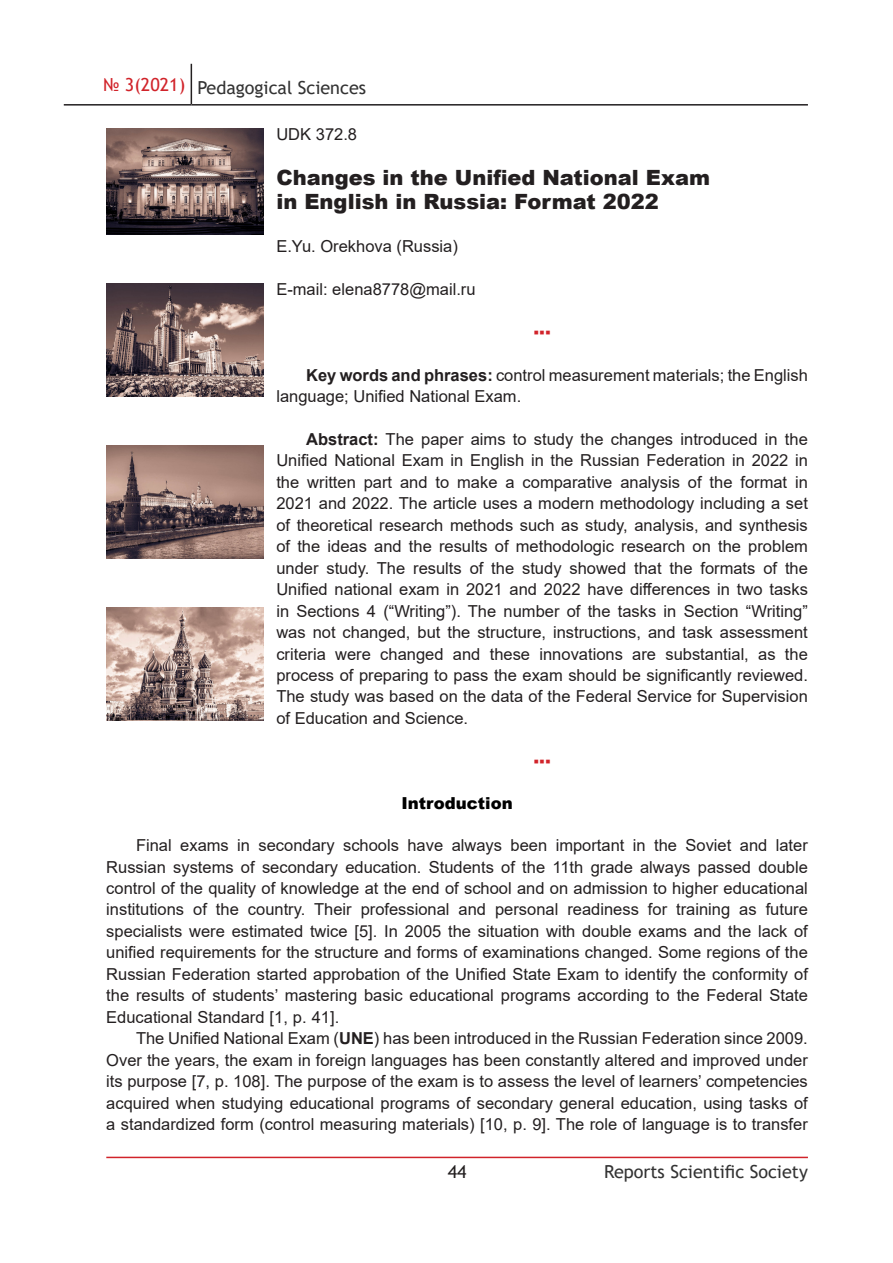
<style>
.page{position:relative;width:893px;height:1263px;background:#fff}
.page>*{position:absolute;margin:0;border:0;box-sizing:border-box;transform-origin:0 0}
.t1{font:900 21px/24px "Arial";color:#231f20}
.t2{font:18px "Trebuchet MS";color:#333}
.t3{font:18px "Trebuchet MS";color:#231f20}
.t4{font:16.5px/21.5px "Arial";color:#231f20;text-align:justify}
.t5{font:900 16.5px "Arial";color:#000}
.t6{font:italic 16.5px "Arial";color:#d1232a}
.s1{font-weight:700}
</style>
<div class="page">
<hr style="left:191px;top:64px;width:1px;height:40px;background:#231f20">
<hr style="left:64px;top:104px;width:127px;height:2px;background:#231f20">
<hr style="left:191px;top:104px;width:617px;height:2px;background:#231f20">
<hr style="left:106px;top:1157px;width:702px;height:1px;background:#d1232a">
<img style="left:106px;top:129px;width:158px;height:105px">
<img style="left:106px;top:284px;width:158px;height:112px">
<img style="left:106px;top:446px;width:158px;height:112px">
<img style="left:106px;top:608px;width:158px;height:112px">
<p class="t2" style="left:103px;top:76px;width:265px"><sup>№</sup> <sup>3(2021)</sup> Pedagogical Sciences</p>
<p class="t4" style="left:276px;top:123px;width:82px">UDK 372.8</p>
<p class="t1" style="left:276px;top:165px;width:435px">Changes in the Unified National Exam in English in Russia: Format 2022</p>
<p class="t4" style="left:276px;top:235px;width:183px">E.Yu. Orekhova (Russia)</p>
<p class="t4" style="left:276px;top:278px;width:201px">E-mail: elena8778@mail.ru</p>
<p class="t6" style="left:533px;top:321px;width:19px">▪▪▪</p>
<p class="t4" style="left:276px;top:364px;width:533px;text-indent:30px"><span class="s1">Key words and phrases:</span> control measurement materials; the English language; Unified National Exam.</p>
<p class="t4" style="left:276px;top:428px;width:533px;text-indent:30px"><span class="s1">Abstract:</span> The paper aims to study the changes introduced in the Unified National Exam in English in the Russian Federation in 2022 in the written part and to make a comparative analysis of the format in 2021 and 2022. The article uses a modern methodology including a set of theoretical research methods such as study, analysis, and synthesis of the ideas and the results of methodologic research on the problem under study. The results of the study showed that the formats of the Unified national exam in 2021 and 2022 have differences in two tasks in Sections 4 (“Writing”). The number of the tasks in Section “Writing” was not changed, but the structure, instructions, and task assessment criteria were changed and these innovations are substantial, as the process of preparing to pass the exam should be significantly reviewed.<br>The study was based on the data of the Federal Service for Supervision of Education and Science.</p>
<p class="t6" style="left:533px;top:750px;width:19px">▪▪▪</p>
<p class="t5" style="left:401px;top:791px;width:113px">Introduction</p>
<p class="t4" style="left:106px;top:834px;width:703px;text-indent:30px">Final exams in secondary schools have always been important in the Soviet and later Russian systems of secondary education. Students of the 11th grade always passed double control of the quality of knowledge at the end of school and on admission to higher educational institutions of the country. Their professional and personal readiness for training as future specialists were estimated twice [5]. In 2005 the situation with double exams and the lack of unified requirements for the structure and forms of examinations changed. Some regions of the Russian Federation started approbation of the Unified State Exam to identify the conformity of the results of students’ mastering basic educational programs according to the Federal State Educational Standard [1, p. 41].</p>
<p class="t4" style="left:106px;top:1027px;width:703px;text-indent:30px">The Unified National Exam (<span class="s1">UNE</span>) has been introduced in the Russian Federation since 2009.<br>Over the years, the exam in foreign languages has been constantly altered and improved under its purpose [7, p. 108]. The purpose of the exam is to assess the level of learners’ competencies acquired when studying educational programs of secondary general education, using tasks of a standardized form (control measuring materials) [10, p. 9]. The role of language is to transfer</p>
<p class="t3" style="left:448px;top:1160px;width:20px">44</p>
<p class="t2" style="left:604px;top:1160px;width:205px">Reports Scientific Society</p>
</div>
